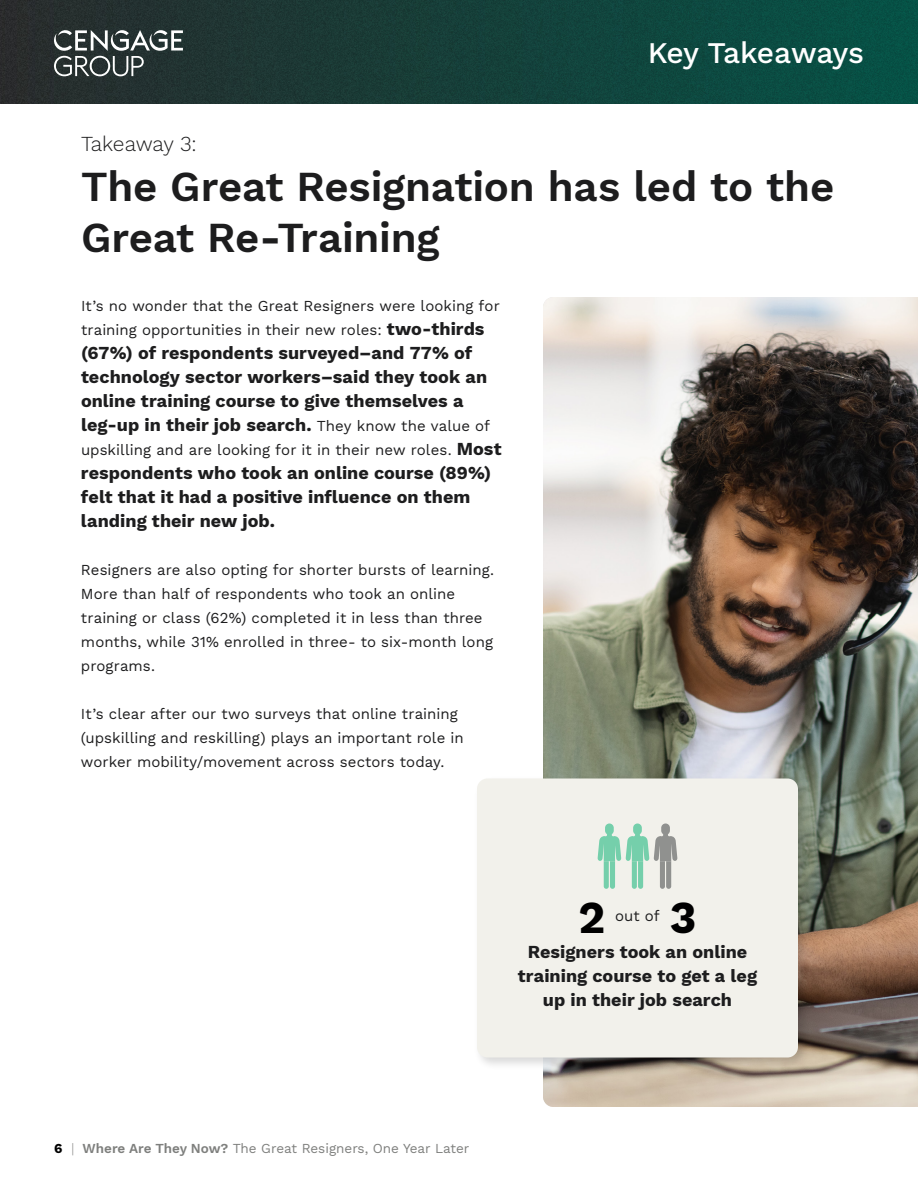
<style>
.page{position:relative;width:918px;height:1188px;background:#fff}
.page>*{position:absolute;margin:0;border:0;box-sizing:border-box;transform-origin:0 0}
.t1{font:700 45px "Work Sans";color:#000}
.t2{font:600 42px/50.4px "Work Sans";letter-spacing:-.005em;color:#1d1d1e}
.t3{font:500 30px "Work Sans";letter-spacing:-.015em;color:#fff}
.t4{font:300 21px "Work Sans";letter-spacing:-.01em;color:#1d1d1e}
.t5{font:700 18px/24px "Work Sans";color:#1d1d1e}
.t6{font:15px/24px "Work Sans";letter-spacing:.005em;color:#1d1d1e}
.t7{font:13.5px "Work Sans";color:#7e7f7d}
.s1{font-weight:700;font-size:18px}
.s2{font-weight:400;font-size:15px}
.s3{font-weight:700;color:#000}
.s4{font-weight:300}
.s5{font-weight:600}
</style>
<div class="page">
<img style="left:0;top:0;width:918px;height:103px">
<svg style="left:54px;top:30px;width:129px;height:46px;background:#576160"></svg>
<img style="left:543px;top:297px;width:375px;height:810px">
<div style="left:473px;top:775px;width:338px;height:295px;background:#000;opacity:.15"></div>
<div style="left:477px;top:778px;width:321px;height:280px;background:#f2f1eb;border-radius:10px"></div>
<div style="left:605px;top:824px;width:9px;height:11px;background:#75cfab;border-radius:4px"></div>
<div style="left:633px;top:824px;width:9px;height:11px;background:#75cfab;border-radius:4px"></div>
<svg style="left:598px;top:833px;width:79px;height:56px"></svg>
<div style="left:661px;top:824px;width:9px;height:11px;background:#90918f;border-radius:4px"></div>
<h3 class="t3" style="left:648px;top:30px;width:218px">Key Takeaways</h3>
<h3 class="t4" style="left:81px;top:128px;width:117px">Takeaway 3:</h3>
<h2 class="t2" style="left:81px;top:160px;width:755px">The Great Resignation has led to the<br>Great Re-Training</h2>
<p class="t6" style="left:81px;top:293px;width:420px">It’s no wonder that the Great Resigners were looking for training opportunities in their new roles: <span class="s1">two-thirds</span></p>
<p class="t5" style="left:81px;top:340px;width:411px">(67%) of respondents surveyed–and 77% of technology sector workers–said they took an online training course to give themselves a leg-up in their job search. <span class="s2">They know the value of</span></p>
<p class="t6" style="left:81px;top:437px;width:422px">upskilling and are looking for it in their new roles. <span class="s1">Most</span></p>
<p class="t5" style="left:81px;top:460px;width:412px">respondents who took an online course (89%) felt that it had a positive influence on them landing their new job.</p>
<p class="t6" style="left:81px;top:557px;width:415px">Resigners are also opting for shorter bursts of learning.<br>More than half of respondents who took an online training or class (62%) completed it in less than three months, while 31% enrolled in three- to six-month long programs.</p>
<p class="t6" style="left:81px;top:701px;width:384px">It’s clear after our two surveys that online training (upskilling and reskilling) plays an important role in worker mobility/movement across sectors today.</p>
<h1 class="t1" style="left:579px;top:883px;width:28px">2</h1>
<h1 class="t1" style="left:670px;top:883px;width:28px">3</h1>
<p class="t6" style="left:615px;top:903px;width:46px">out of</p>
<p class="t5" style="left:518px;top:940px;width:241px;text-align:center">Resigners took an online training course to get a leg up in their job search</p>
<p class="t7" style="left:54px;top:1138px;width:417px"><span class="s3">6</span> <span class="s4">|</span> <span class="s5">Where Are They Now?</span> The Great Resigners, One Year Later</p>
</div>
